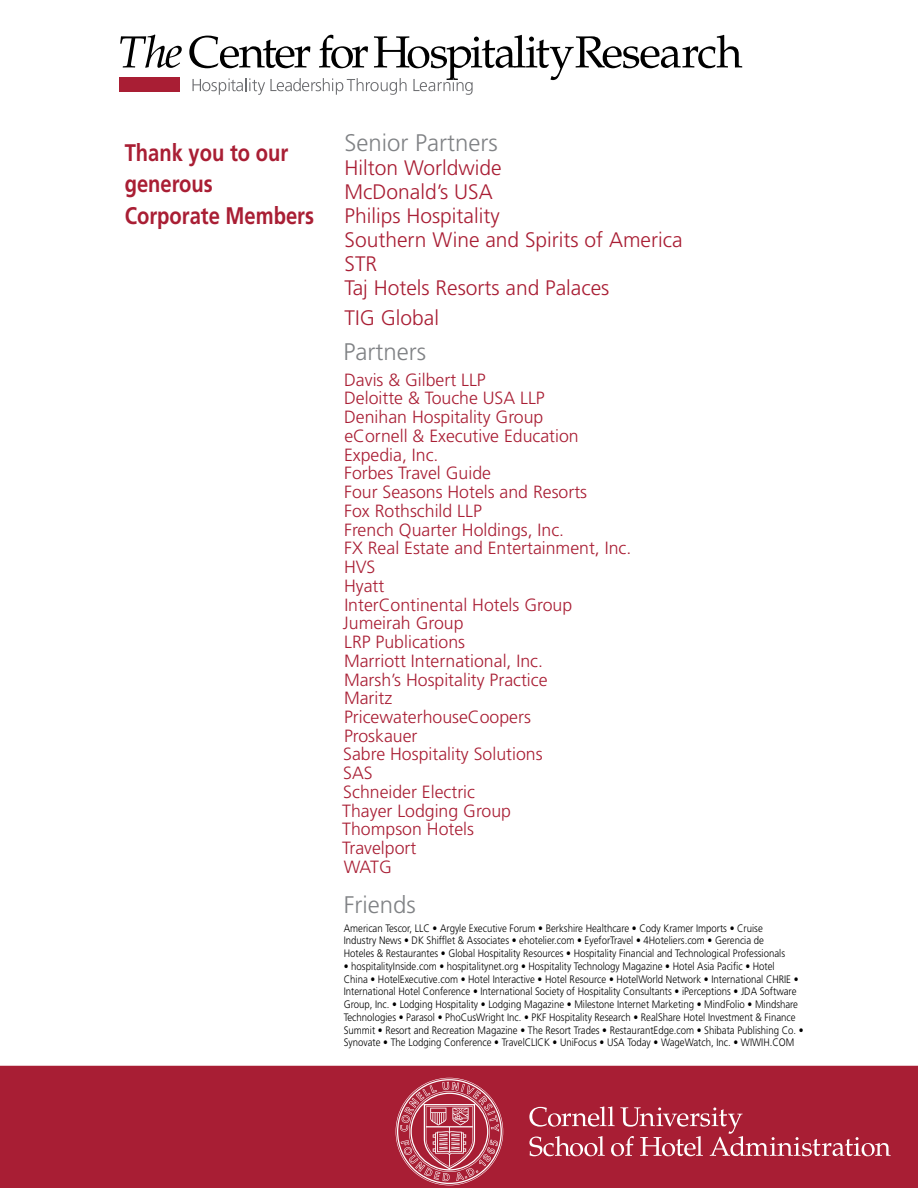
<style>
.page{position:relative;width:918px;height:1188px;background:#fff}
.page>*{position:absolute;margin:0;border:0;box-sizing:border-box;transform-origin:0 0}
.t1{font:700 24px/31.5px "Frutiger LT Std";color:#a91e34;scale:.84 1}
.t2{font:300 24px "Frutiger LT Std";color:#808285}
.t3{font:300 21px/24px "Frutiger LT Std";color:#a91e34}
.t4{font:300 17.7px/18.8px "Frutiger LT Std";color:#a91e34}
.t5{font:300 10.8px/12.8px "Frutiger LT Std";color:#000;scale:.89 1}
</style>
<div class="page">
<svg style="left:0;top:1066px;width:918px;height:122px;background:#ac283d"></svg>
<svg style="left:120px;top:34px;width:62px;height:34px"></svg>
<svg style="left:189px;top:35px;width:553px;height:60px"></svg>
<div style="left:120px;top:77px;width:60px;height:15px;background:#a91e34"></div>
<h1 class="t1" style="left:125px;top:137px;width:227px">Thank you to our generous<br>Corporate Members</h1>
<h1 class="t2" style="left:345px;top:129px;width:155px">Senior Partners</h1>
<h2 class="t3" style="left:345px;top:156px;width:340px">Hilton Worldwide<br>McDonald’s USA<br>Philips Hospitality<br>Southern Wine and Spirits of America<br>STR<br>Taj Hotels Resorts and Palaces</h2>
<h2 class="t3" style="left:345px;top:306px;width:96px">TIG Global</h2>
<h1 class="t2" style="left:344px;top:338px;width:84px">Partners</h1>
<p class="t4" style="left:342px;top:370px;width:291px">Davis &amp; Gilbert LLP<br>Deloitte &amp; Touche USA LLP<br>Denihan Hospitality Group<br>eCornell &amp; Executive Education<br>Expedia, Inc.<br>Forbes Travel Guide<br>Four Seasons Hotels and Resorts<br>Fox Rothschild LLP<br>French Quarter Holdings, Inc.<br>FX Real Estate and Entertainment, Inc.<br>HVS<br>Hyatt<br>InterContinental Hotels Group<br>Jumeirah Group<br>LRP Publications<br>Marriott International, Inc.<br>Marsh’s Hospitality Practice<br>Maritz<br>PricewaterhouseCoopers<br>Proskauer<br>Sabre Hospitality Solutions<br>SAS<br>Schneider Electric<br>Thayer Lodging Group<br>Thompson Hotels<br>Travelport<br>WATG</p>
<h1 class="t2" style="left:344px;top:891px;width:74px">Friends</h1>
<p class="t5" style="left:344px;top:922px;width:497px">American Tescor, LLC • Argyle Executive Forum • Berkshire Healthcare • Cody Kramer Imports • Cruise<br>Industry News • DK Shifflet &amp; Associates • ehotelier.com • EyeforTravel • 4Hoteliers.com • Gerencia de<br>Hoteles &amp; Restaurantes • Global Hospitality Resources • Hospitality Financial and Technological Professionals</p>
<p class="t5" style="left:344px;top:960px;width:518px">• hospitalityInside.com • hospitalitynet.org • Hospitality Technology Magazine • Hotel Asia Pacific • Hotel<br>China • HotelExecutive.com • Hotel Interactive • Hotel Resource • HotelWorld Network • International CHRIE • International Hotel Conference • International Society of Hospitality Consultants • iPerceptions • JDA Software Group, Inc. • Lodging Hospitality • Lodging Magazine • Milestone Internet Marketing • MindFolio • Mindshare Technologies • Parasol • PhoCusWright Inc. • PKF Hospitality Research • RealShare Hotel Investment &amp; Finance Summit • Resort and Recreation Magazine • The Resort Trades • RestaurantEdge.com • Shibata Publishing Co. • Synovate • The Lodging Conference • TravelCLICK • UniFocus • USA Today • WageWatch, Inc. • WIWIH.COM</p>
</div>
